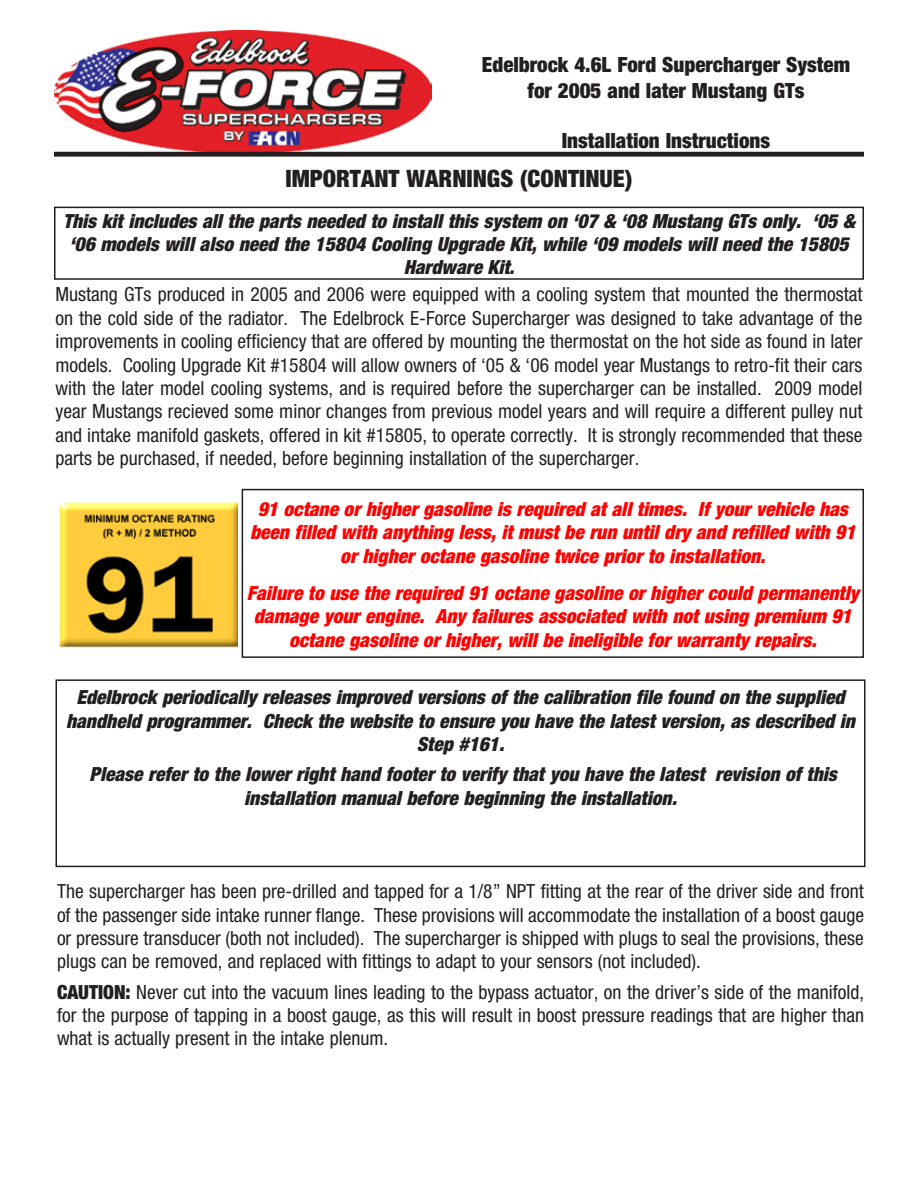
<style>
.page{position:relative;width:918px;height:1188px;background:#fff}
.page>*{position:absolute;margin:0;border:0;box-sizing:border-box;transform-origin:0 0}
.t1{font:900 condensed 24px "Helvetica Neue";color:#231f20}
.t2{font:900 condensed 21px/25.2px "Helvetica Neue";color:#231f20;text-align:center}
.Normal_Center{font:condensed 19.5px/23.4px "Helvetica Neue";color:#231f20;text-align:justify}
.Normal_Center-2{font:italic 900 condensed 19.5px/23.4px "Helvetica Neue";color:#231f20;text-align:center}
.t3{font:italic 900 condensed 19.5px/23.4px "Helvetica Neue";color:#f00;text-align:center}
.s1{font-size:18px}
.s2{font-weight:900}
</style>
<div class="page">
<img style="left:54px;top:30px;width:378px;height:122px">
<hr style="left:54px;top:152px;width:810px;height:4px;background:#231f20">
<img style="left:59px;top:502px;width:179px;height:146px">
<div style="left:242px;top:489px;width:622px;height:169px;border:2px solid #231f20"></div>
<div style="left:54px;top:207px;width:810px;height:73px;border:2px solid #231f20"></div>
<div style="left:56px;top:679px;width:810px;height:188px;border:2px solid #231f20"></div>
<p class="t2" style="left:482px;top:52px;width:370px">Edelbrock 4.6L Ford Supercharger System for 2005 and later Mustang GTs</p>
<p class="t2" style="left:562px;top:128px;width:210px">Installation Instructions</p>
<p class="t1" style="left:286px;top:163px;width:348px">IMPORTANT WARNINGS (CONTINUE)</p>
<p class="Normal_Center-2" style="left:63px;top:209px;width:793px">This kit includes all the parts needed to install this system on ‘07 &amp; ‘08 Mustang GTs only. ‘05 &amp; ‘06 models will also need the 15804 Cooling Upgrade Kit, while ‘09 models will need the 15805<br>Hardware Kit<span class="s1">.</span></p>
<p class="Normal_Center" style="left:55px;top:283px;width:809px">Mustang GTs produced in 2005 and 2006 were equipped with a cooling system that mounted the thermostat on the cold side of the radiator. The Edelbrock E-Force Supercharger was designed to take advantage of the improvements in cooling efficiency that are offered by mounting the thermostat on the hot side as found in later models. Cooling Upgrade Kit #15804 will allow owners of ‘05 &amp; ‘06 model year Mustangs to retro-fit their cars with the later model cooling systems, and is required before the supercharger can be installed. 2009 model year Mustangs recieved some minor changes from previous model years and will require a different pulley nut and intake manifold gaskets, offered in kit #15805, to operate correctly. It is strongly recommended that these parts be purchased, if needed, before beginning installation of the supercharger.</p>
<p class="t3" style="left:250px;top:497px;width:607px">91 octane or higher gasoline is required at all times. If your vehicle has been filled with anything less, it must be run until dry and refilled with 91 or higher octane gasoline twice prior to installation.</p>
<p class="t3" style="left:247px;top:581px;width:613px">Failure to use the required 91 octane gasoline or higher could permanently damage your engine. Any failures associated with not using premium 91 octane gasoline or higher, will be ineligible for warranty repairs.</p>
<p class="Normal_Center-2" style="left:66px;top:685px;width:790px">Edelbrock periodically releases improved versions of the calibration file found on the supplied handheld programmer. Check the website to ensure you have the latest version, as described in<br>Step #161.</p>
<p class="Normal_Center-2" style="left:90px;top:762px;width:749px">Please refer to the lower right hand footer to verify that you have the latest revision of this installation manual before beginning the installation.</p>
<p class="Normal_Center" style="left:57px;top:880px;width:809px">The supercharger has been pre-drilled and tapped for a 1/8” NPT fitting at the rear of the driver side and front of the passenger side intake runner flange. These provisions will accommodate the installation of a boost gauge or pressure transducer (both not included). The supercharger is shipped with plugs to seal the provisions, these plugs can be removed, and replaced with fittings to adapt to your sensors (not included).</p>
<p class="Normal_Center" style="left:57px;top:980px;width:809px"><span class="s2">CAUTION:</span> Never cut into the vacuum lines leading to the bypass actuator, on the driver’s side of the manifold, for the purpose of tapping in a boost gauge, as this will result in boost pressure readings that are higher than what is actually present in the intake plenum.</p>
</div>
